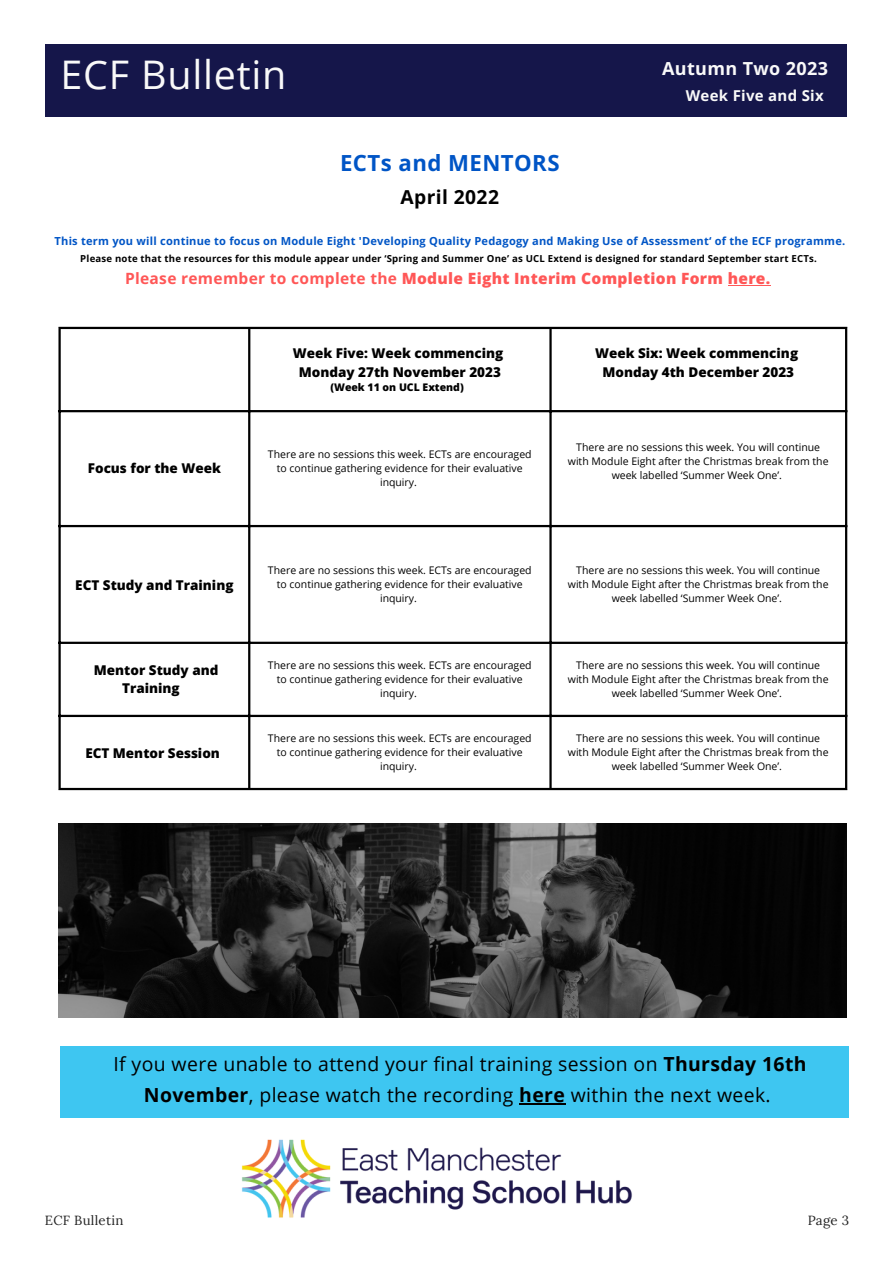
<style>
.page{position:relative;width:893px;height:1264px;background:#fff}
.page>*{position:absolute;margin:0;border:0;box-sizing:border-box;transform-origin:0 0}
.t1{font:39.45px "Open Sans";letter-spacing:.02em;color:#f9f9f9}
.t2{font:700 22.2px "Open Sans";letter-spacing:.02em;color:#0055c6}
.t3{font:19.35px/31.5px "Open Sans";letter-spacing:.02em;color:#000;text-align:center}
.t4{font:700 19.2px "Open Sans";letter-spacing:.02em;color:#000}
.t5{font:700 18px "Open Sans";letter-spacing:.02em;color:#f9f9f9}
.t6{font:800 15.45px "Open Sans";letter-spacing:.02em;color:#ff5757}
.t7{font:700 15px "Open Sans";letter-spacing:.02em;color:#f9f9f9}
.t8{font:800 13.5px/18.3px "Open Sans";color:#000}
.t9{font:13.2px "Lora";letter-spacing:.02em;color:#222}
.t10{font:700 11.1px "Open Sans";letter-spacing:.02em;color:#0055c6}
.t11{font:10.5px/14px "Open Sans";color:#000;text-align:center}
.t12{font:800 10.5px "Open Sans";color:#000}
.t13{font:700 9.6px "Open Sans";letter-spacing:.02em;color:#000}
.s1{font-weight:700}
</style>
<div class="page">
<div style="left:45px;top:45px;width:801px;height:72px;background:#15164a"></div>
<img style="left:241px;top:1139px;width:391px;height:79px">
<hr style="left:727px;top:285px;width:43px;height:1px;background:#ff5757">
<div style="left:61px;top:1046px;width:787px;height:71px;background:#3ec6f1"></div>
<img style="left:58px;top:823px;width:788px;height:194px">
<hr style="left:519px;top:1103px;width:46px;height:1px;background:#000">
<hr style="left:58px;top:329px;width:3px;height:459px;background:#000">
<hr style="left:248px;top:329px;width:2px;height:459px;background:#000">
<hr style="left:549px;top:329px;width:2px;height:459px;background:#000">
<hr style="left:845px;top:329px;width:2px;height:459px;background:#000">
<hr style="left:58px;top:327px;width:789px;height:2px;background:#000">
<hr style="left:58px;top:410px;width:789px;height:2px;background:#000">
<hr style="left:58px;top:525px;width:789px;height:2px;background:#000">
<hr style="left:58px;top:641px;width:789px;height:3px;background:#000">
<hr style="left:58px;top:714px;width:789px;height:3px;background:#000">
<hr style="left:58px;top:788px;width:789px;height:2px;background:#000">
<p class="t1" style="left:61px;top:47px;width:227px">ECF Bulletin</p>
<p class="t5" style="left:662px;top:56px;width:167px">Autumn Two 2023</p>
<p class="t7" style="left:685px;top:84px;width:139px">Week Five and Six</p>
<p class="t2" style="left:340px;top:147px;width:221px">ECTs and MENTORS</p>
<p class="t4" style="left:400px;top:183px;width:100px">April 2022</p>
<p class="t10" style="left:55px;top:233px;width:792px">This term you will continue to focus on Module Eight 'Developing Quality Pedagogy and Making Use of Assessment‘ of the ECF programme.</p>
<p class="t13" style="left:80px;top:251px;width:738px">Please note that the resources for this module appear under ‘Spring and Summer One’ as UCL Extend is designed for standard September start ECTs.</p>
<p class="t6" style="left:125px;top:267px;width:646px"><span class="s1">Please remember to complete the</span> Module Eight Interim Completion Form here.</p>
<p class="t8" style="left:88px;top:458px;width:135px">Focus for the Week</p>
<p class="t8" style="left:75px;top:575px;width:160px">ECT Study and Training</p>
<p class="t8" style="left:293px;top:344px;width:212px">Week Five: Week commencing</p>
<p class="t8" style="left:299px;top:362px;width:204px">Monday 27th November 2023</p>
<p class="t12" style="left:330px;top:380px;width:135px">(Week 11 on UCL Extend)</p>
<p class="t8" style="left:595px;top:344px;width:205px">Week Six: Week commencing</p>
<p class="t8" style="left:602px;top:362px;width:193px">Monday 4th December 2023</p>
<p class="t11" style="left:268px;top:447px;width:265px">There are no sessions this week. ECTs are encouraged to continue gathering evidence for their evaluative inquiry.</p>
<p class="t11" style="left:567px;top:440px;width:262px">There are no sessions this week. You will continue with Module Eight after the Christmas break from the week labelled ‘Summer Week One’.</p>
<p class="t11" style="left:268px;top:563px;width:265px">There are no sessions this week. ECTs are encouraged to continue gathering evidence for their evaluative inquiry.</p>
<p class="t11" style="left:567px;top:563px;width:262px">There are no sessions this week. You will continue with Module Eight after the Christmas break from the week labelled ‘Summer Week One’.</p>
<p class="t8" style="left:122px;top:660px;width:98px;text-indent:-28px">Mentor Study and<br>Training</p>
<p class="t11" style="left:268px;top:657px;width:265px">There are no sessions this week. ECTs are encouraged to continue gathering evidence for their evaluative inquiry.</p>
<p class="t11" style="left:567px;top:657px;width:262px">There are no sessions this week. You will continue with Module Eight after the Christmas break from the week labelled ‘Summer Week One’.</p>
<p class="t8" style="left:85px;top:743px;width:136px">ECT Mentor Session</p>
<p class="t11" style="left:268px;top:731px;width:265px">There are no sessions this week. ECTs are encouraged to continue gathering evidence for their evaluative inquiry.</p>
<p class="t11" style="left:567px;top:731px;width:262px">There are no sessions this week. You will continue with Module Eight after the Christmas break from the week labelled ‘Summer Week One’.</p>
<p class="t3" style="left:113px;top:1047px;width:694px">If you were unable to attend your final training session on <span class="s1">Thursday 16th<br>November</span>, please watch the recording <span class="s1">here</span> within the next week.</p>
<p class="t9" style="left:45px;top:1211px;width:80px">ECF Bulletin</p>
<p class="t9" style="left:807px;top:1211px;width:43px">Page 3</p>
</div>
